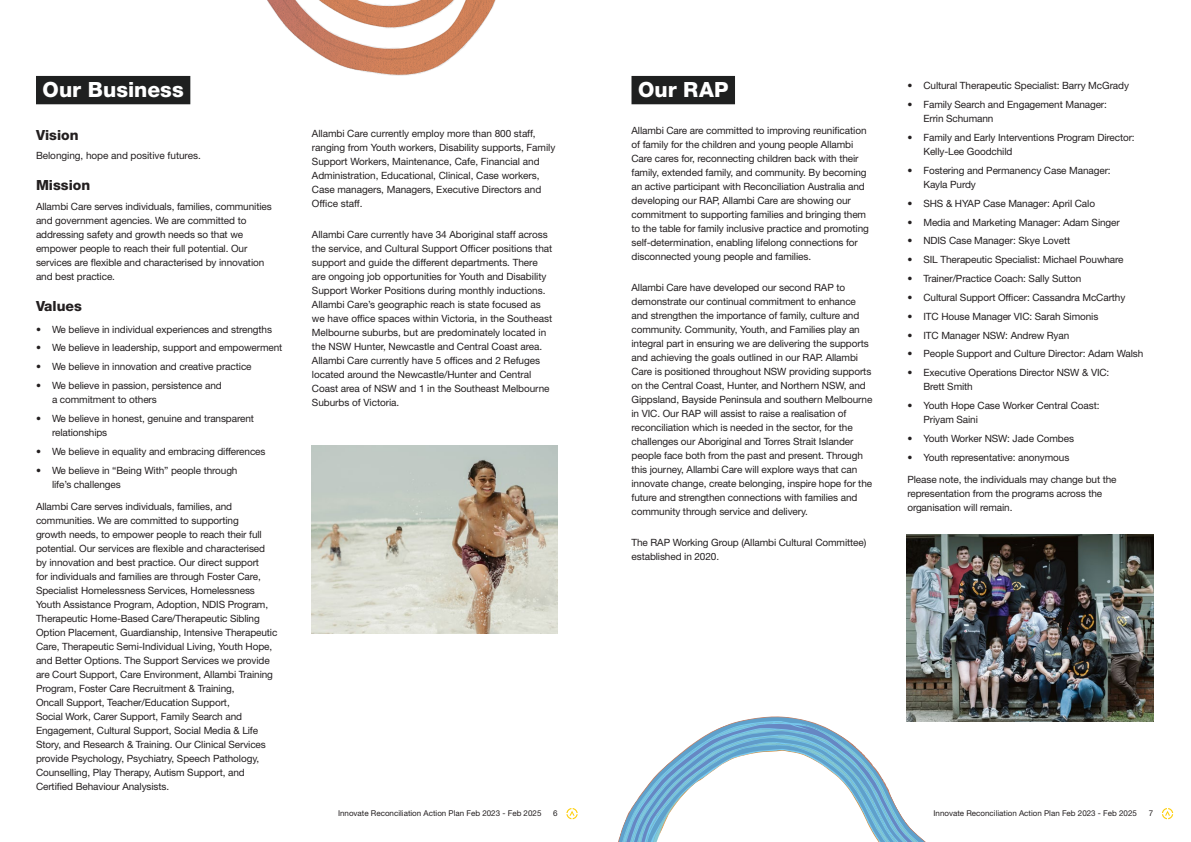
<style>
.page{position:relative;width:1191px;height:842px;background:#fff}
.page>*{position:absolute;margin:0;border:0;box-sizing:border-box;transform-origin:0 0}
.Headers_on_Black_Pan{font:800 21px "Helvetica Neue LT Std";color:#fff}
.Header_2{font:800 14px "Helvetica Neue LT Std";color:#231f20}
.Headers_on_Black_Pan-2{font:800 14px "Helvetica Neue LT Std";color:#231f20}
.Body{font:10px/14px "Helvetica Neue LT Std";letter-spacing:-.01em;color:#231f20}
.Headers_on_Black_Pan-3{font:10px/14px "Helvetica Neue LT Std";letter-spacing:-.01em;color:#231f20}
.Page_Number{font:8px "Helvetica Neue LT Std";color:#231f20}
</style>
<div class="page">
<div style="left:36px;top:76px;width:154px;height:28px;background:#1f2020"></div>
<svg style="left:566px;top:808px;width:11px;height:11px"></svg>
<svg style="left:618px;top:717px;width:308px;height:125px"></svg>
<svg style="left:267px;top:0;width:229px;height:76px"></svg>
<div style="left:631px;top:76px;width:104px;height:28px;background:#1f2020"></div>
<svg style="left:1162px;top:808px;width:11px;height:11px"></svg>
<img style="left:907px;top:534px;width:246px;height:188px">
<img style="left:311px;top:445px;width:246px;height:189px">
<p class="Headers_on_Black_Pan" style="left:43px;top:77px;width:143px">Our Business</p>
<p class="Header_2" style="left:36px;top:126px;width:44px">Vision</p>
<p class="Headers_on_Black_Pan-3" style="left:36px;top:148px;width:166px">Belonging, hope and positive futures.</p>
<p class="Header_2" style="left:36px;top:177px;width:56px">Mission</p>
<p class="Headers_on_Black_Pan-3" style="left:36px;top:199px;width:237px">Allambi Care serves individuals, families, communities and government agencies. We are committed to addressing safety and growth needs so that we empower people to reach their full potential. Our services are flexible and characterised by innovation and best practice.</p>
<p class="Headers_on_Black_Pan-2" style="left:36px;top:297px;width:47px">Values</p>
<p class="Body" style="left:36px;top:322px;width:237px">• We believe in individual experiences and strengths</p>
<p class="Body" style="left:36px;top:341px;width:248px">• We believe in leadership, support and empowerment</p>
<p class="Body" style="left:36px;top:359px;width:217px">• We believe in innovation and creative practice</p>
<p class="Body" style="left:52px;top:378px;width:171px;text-indent:-16px">• We believe in passion, persistence and a commitment to others</p>
<p class="Body" style="left:52px;top:411px;width:203px;text-indent:-16px">• We believe in honest, genuine and transparent relationships</p>
<p class="Body" style="left:36px;top:444px;width:231px">• We believe in equality and embracing differences</p>
<p class="Body" style="left:52px;top:463px;width:187px;text-indent:-16px">• We believe in “Being With” people through life’s challenges</p>
<p class="Body" style="left:36px;top:499px;width:243px">Allambi Care serves individuals, families, and communities. We are committed to supporting<br>growth needs, to empower people to reach their full potential. Our services are flexible and characterised by innovation and best practice. Our direct support<br>for individuals and families are through Foster Care, Specialist Homelessness Services, Homelessness Youth Assistance Program, Adoption, NDIS Program, Therapeutic Home-Based Care/Therapeutic Sibling Option Placement, Guardianship, Intensive Therapeutic Care, Therapeutic Semi-Individual Living, Youth Hope, and Better Options. The Support Services we provide are Court Support, Care Environment, Allambi Training Program, Foster Care Recruitment &amp; Training,<br>Oncall Support, Teacher/Education Support,<br>Social Work, Carer Support, Family Search and Engagement, Cultural Support, Social Media &amp; Life Story, and Research &amp; Training. Our Clinical Services provide Psychology, Psychiatry, Speech Pathology, Counselling, Play Therapy, Autism Support, and Certified Behaviour Analysists.</p>
<p class="Body" style="left:312px;top:126px;width:245px">Allambi Care currently employ more than 800 staff, ranging from Youth workers, Disability supports, Family Support Workers, Maintenance, Cafe, Financial and Administration, Educational, Clinical, Case workers, Case managers, Managers, Executive Directors and Office staff.</p>
<p class="Body" style="left:312px;top:227px;width:242px">Allambi Care currently have 34 Aboriginal staff across the service, and Cultural Support Officer positions that support and guide the different departments. There are ongoing job opportunities for Youth and Disability Support Worker Positions during monthly inductions.<br>Allambi Care’s geographic reach is state focused as we have office spaces within Victoria, in the Southeast Melbourne suburbs, but are predominately located in the NSW Hunter, Newcastle and Central Coast area.<br>Allambi Care currently have 5 offices and 2 Refuges located around the Newcastle/Hunter and Central Coast area of NSW and 1 in the Southeast Melbourne Suburbs of Victoria.</p>
<p class="Headers_on_Black_Pan" style="left:638px;top:77px;width:92px">Our RAP</p>
<p class="Body" style="left:631px;top:123px;width:239px">Allambi Care are committed to improving reunification of family for the children and young people Allambi Care cares for, reconnecting children back with their family, extended family, and community. By becoming an active participant with Reconciliation Australia and developing our RAP, Allambi Care are showing our commitment to supporting families and bringing them to the table for family inclusive practice and promoting self-determination, enabling lifelong connections for disconnected young people and families.</p>
<p class="Body" style="left:631px;top:280px;width:242px">Allambi Care have developed our second RAP to demonstrate our continual commitment to enhance and strengthen the importance of family, culture and community. Community, Youth, and Families play an integral part in ensuring we are delivering the supports and achieving the goals outlined in our RAP. Allambi Care is positioned throughout NSW providing supports on the Central Coast, Hunter, and Northern NSW, and Gippsland, Bayside Peninsula and southern Melbourne in VIC. Our RAP will assist to raise a realisation of reconciliation which is needed in the sector, for the challenges our Aboriginal and Torres Strait Islander people face both from the past and present. Through this journey, Allambi Care will explore ways that can innovate change, create belonging, inspire hope for the future and strengthen connections with families and community through service and delivery.</p>
<p class="Body" style="left:631px;top:535px;width:236px">The RAP Working Group (Allambi Cultural Committee) established in 2020.</p>
<p class="Body" style="left:907px;top:79px;width:223px">• Cultural Therapeutic Specialist: Barry McGrady</p>
<p class="Body" style="left:923px;top:97px;width:185px;text-indent:-16px">• Family Search and Engagement Manager:<br>Errin Schumann</p>
<p class="Body" style="left:923px;top:130px;width:213px;text-indent:-16px">• Family and Early Interventions Program Director:<br>Kelly-Lee Goodchild</p>
<p class="Body" style="left:923px;top:163px;width:189px;text-indent:-16px">• Fostering and Permanency Case Manager:<br>Kayla Purdy</p>
<p class="Body" style="left:907px;top:196px;width:189px">• SHS &amp; HYAP Case Manager: April Calo</p>
<p class="Body" style="left:907px;top:215px;width:214px">• Media and Marketing Manager: Adam Singer</p>
<p class="Body" style="left:907px;top:234px;width:164px">• NDIS Case Manager: Skye Lovett</p>
<p class="Body" style="left:907px;top:252px;width:218px">• SIL Therapeutic Specialist: Michael Pouwhare</p>
<p class="Body" style="left:907px;top:271px;width:175px">• Trainer/Practice Coach: Sally Sutton</p>
<p class="Body" style="left:907px;top:290px;width:219px">• Cultural Support Officer: Cassandra McCarthy</p>
<p class="Body" style="left:907px;top:309px;width:192px">• ITC House Manager VIC: Sarah Simonis</p>
<p class="Body" style="left:907px;top:328px;width:163px">• ITC Manager NSW: Andrew Ryan</p>
<p class="Body" style="left:907px;top:347px;width:237px">• People Support and Culture Director: Adam Walsh</p>
<p class="Body" style="left:923px;top:366px;width:187px;text-indent:-16px">• Executive Operations Director NSW &amp; VIC:<br>Brett Smith</p>
<p class="Body" style="left:923px;top:398px;width:178px;text-indent:-16px">• Youth Hope Case Worker Central Coast:<br>Priyam Saini</p>
<p class="Body" style="left:907px;top:431px;width:168px">• Youth Worker NSW: Jade Combes</p>
<p class="Body" style="left:907px;top:450px;width:163px">• Youth representative: anonymous</p>
<p class="Body" style="left:907px;top:473px;width:211px">Please note, the individuals may change but the representation from the programs across the organisation will remain.</p>
<p class="Page_Number" style="left:338px;top:809px;width:205px">Innovate Reconciliation Action Plan Feb 2023 - Feb 2025</p>
<p class="Page_Number" style="left:933px;top:809px;width:205px">Innovate Reconciliation Action Plan Feb 2023 - Feb 2025</p>
<p class="Page_Number" style="left:1148px;top:809px;width:6px">7</p>
<p class="Page_Number" style="left:553px;top:809px;width:6px">6</p>
</div>
